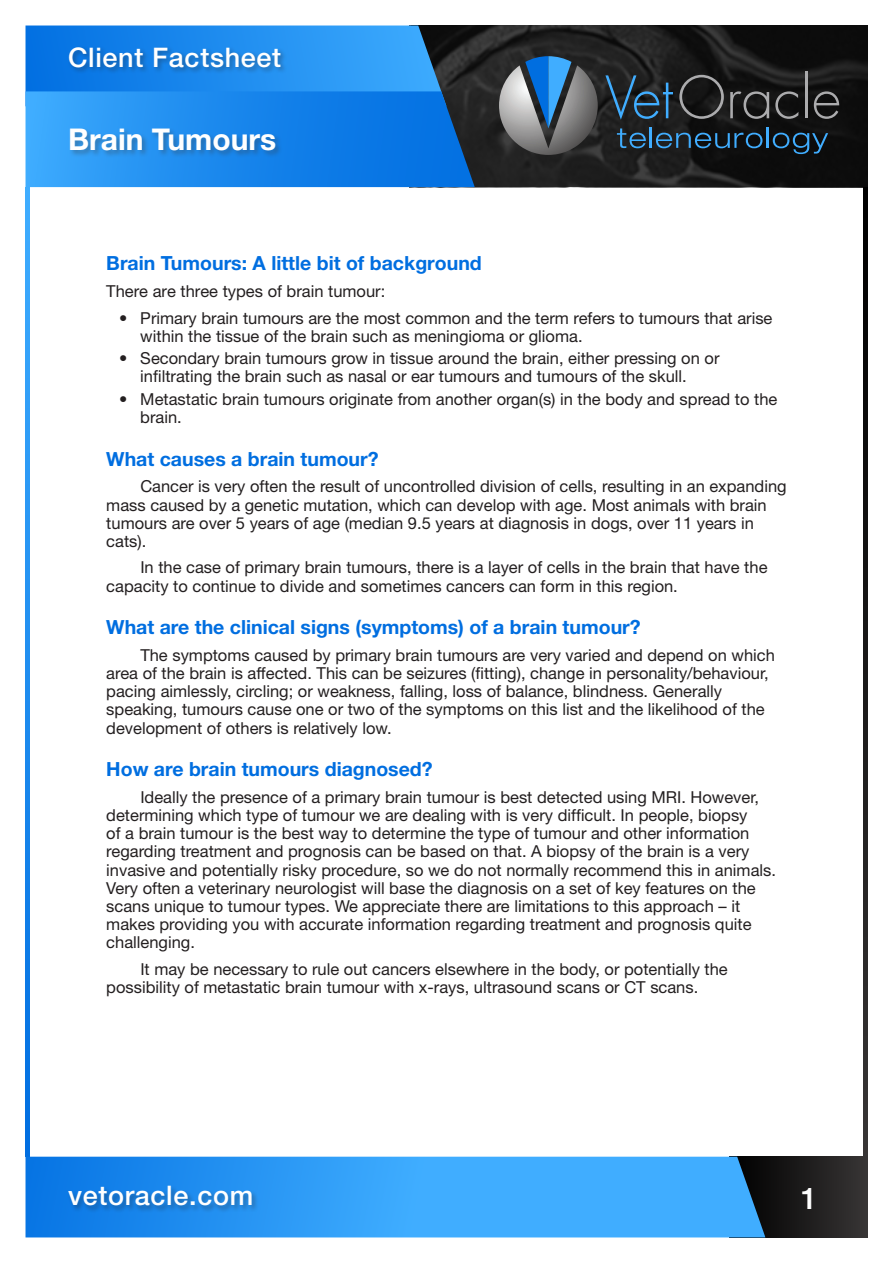
<style>
.page{position:relative;width:893px;height:1263px;background:#fff}
.page>*{position:absolute;margin:0;border:0;box-sizing:border-box;transform-origin:0 0}
.t1{font:700 30px "Helvetica Neue";color:#fff}
.t2{font:500 30px "Helvetica Neue";color:#fff}
.t3{font:500 27px "Helvetica Neue";letter-spacing:.025em;color:#fff}
.t4{font:700 19.5px "Helvetica Neue";color:#006ee0}
.t5{font:16.5px/18.1px "Helvetica Neue";color:#231f20}
.s1{font-family:"Helvetica Neue LT Std"}
</style>
<div class="page">
<svg style="left:475px;top:26px;width:392px;height:161px"></svg>
<svg style="left:863px;top:187px;width:4px;height:970px"></svg>
<svg style="left:26px;top:187px;width:4px;height:970px"></svg>
<svg style="left:26px;top:26px;width:449px;height:161px"></svg>
<div style="left:69px;top:128px;width:214px;height:30px;background:#383636;opacity:.35"></div>
<div style="left:68px;top:45px;width:220px;height:30px;background:#231f20;opacity:.35"></div>
<svg style="left:765px;top:1157px;width:102px;height:80px"></svg>
<svg style="left:26px;top:1157px;width:739px;height:80px"></svg>
<svg style="left:679px;top:75px;width:45px;height:44px"></svg>
<svg style="left:730px;top:91px;width:39px;height:28px"></svg>
<svg style="left:775px;top:91px;width:23px;height:28px"></svg>
<hr style="left:805px;top:71px;width:3px;height:47px;background:#ababad">
<svg style="left:814px;top:91px;width:25px;height:28px"></svg>
<svg style="left:605px;top:75px;width:68px;height:45px"></svg>
<svg style="left:617px;top:128px;width:29px;height:20px"></svg>
<hr style="left:650px;top:127px;width:2px;height:21px;background:#40adff">
<svg style="left:656px;top:133px;width:106px;height:15px"></svg>
<hr style="left:767px;top:127px;width:2px;height:21px;background:#40adff">
<svg style="left:773px;top:133px;width:55px;height:21px"></svg>
<svg style="left:499px;top:56px;width:99px;height:99px"></svg>
<div style="left:67px;top:1185px;width:192px;height:28px;background:#231f20;opacity:.35"></div>
<h2 class="t3" style="left:68px;top:41px;width:215px">Client Factsheet</h2>
<h1 class="t1" style="left:68px;top:121px;width:210px">Brain Tumours</h1>
<p class="t4" style="left:106px;top:251px;width:377px">Brain Tumours: A little bit of background</p>
<p class="t5" style="left:106px;top:282px;width:281px">The<span class="s1">re</span> are three types of brain tumour:</p>
<p class="t5" style="left:140px;top:309px;width:634px;text-indent:-21px">• Primary brain tumours are the most common and the term refers to tumours that arise within the tissue of the brain such as meningioma or glioma.</p>
<p class="t5" style="left:140px;top:349px;width:581px;text-indent:-21px">• Secondary brain tumours grow in tissue around the brain, either pressing on or infiltrating the brain such as nasal or ear tumours and tumours of the skull.</p>
<p class="t5" style="left:140px;top:390px;width:639px;text-indent:-21px">• Metastatic brain tumours originate from another organ(s) in the body and spread to the brain.</p>
<p class="t4" style="left:106px;top:447px;width:274px">What causes a brain tumour?</p>
<p class="t5" style="left:106px;top:477px;width:682px;text-indent:34px">Cancer is very often the result of uncontrolled division of cells, resulting in an expanding mass caused by a genetic mutation, which can develop with age. Most animals with brain tumours are over 5 years of age (median 9.5 years at diagnosis in dogs, over 11 years in cats).</p>
<p class="t5" style="left:106px;top:558px;width:663px;text-indent:34px">In the case of primary brain tumours, there is a layer of cells in the brain that have the capacity to continue to divide and sometimes cancers can form in this region.</p>
<p class="t4" style="left:106px;top:615px;width:536px">What are the clinical signs (symptoms) of a brain tumour?</p>
<p class="t5" style="left:106px;top:646px;width:670px;text-indent:34px">The symptoms caused by primary brain tumours are very varied and depend on which area of the brain is affected. This can be seizures (fitting), change in personality/behaviour, pacing aimlessly, circling; or weakness, falling, loss of balance, blindness. Generally speaking, tumours cause one or two of the symptoms on this list and the likelihood of the development of others is relatively low.</p>
<p class="t4" style="left:106px;top:757px;width:328px">How are brain tumours diagnosed?</p>
<p class="t5" style="left:106px;top:788px;width:671px;text-indent:34px">Ideally the presence of a primary brain tumour is best detected using MRI. However, determining which type of tumour we are dealing with is very difficult. In people, biopsy<br>of a brain tumour is the best way to determine the type of tumour and other information regarding treatment and prognosis can be based on that. A biopsy of the brain is a very invasive and potentially risky procedure, so we do not normally recommend this in animals.<br>Very often a veterinary neurologist will base the diagnosis on a set of key features on the scans unique to tumour types. We appreciate there are limitations to this approach – it makes providing you with accurate information regarding treatment and prognosis quite challenging.</p>
<p class="t5" style="left:106px;top:960px;width:623px;text-indent:34px">It may be necessary to rule out cancers elsewhere in the body, or potentially the possibility of metastatic brain tumour with x-rays, ultrasound scans or CT scans.</p>
<h2 class="t3" style="left:68px;top:1179px;width:187px">vetoracle.com</h2>
<h1 class="t2" style="left:801px;top:1180px;width:18px">1</h1>
</div>
